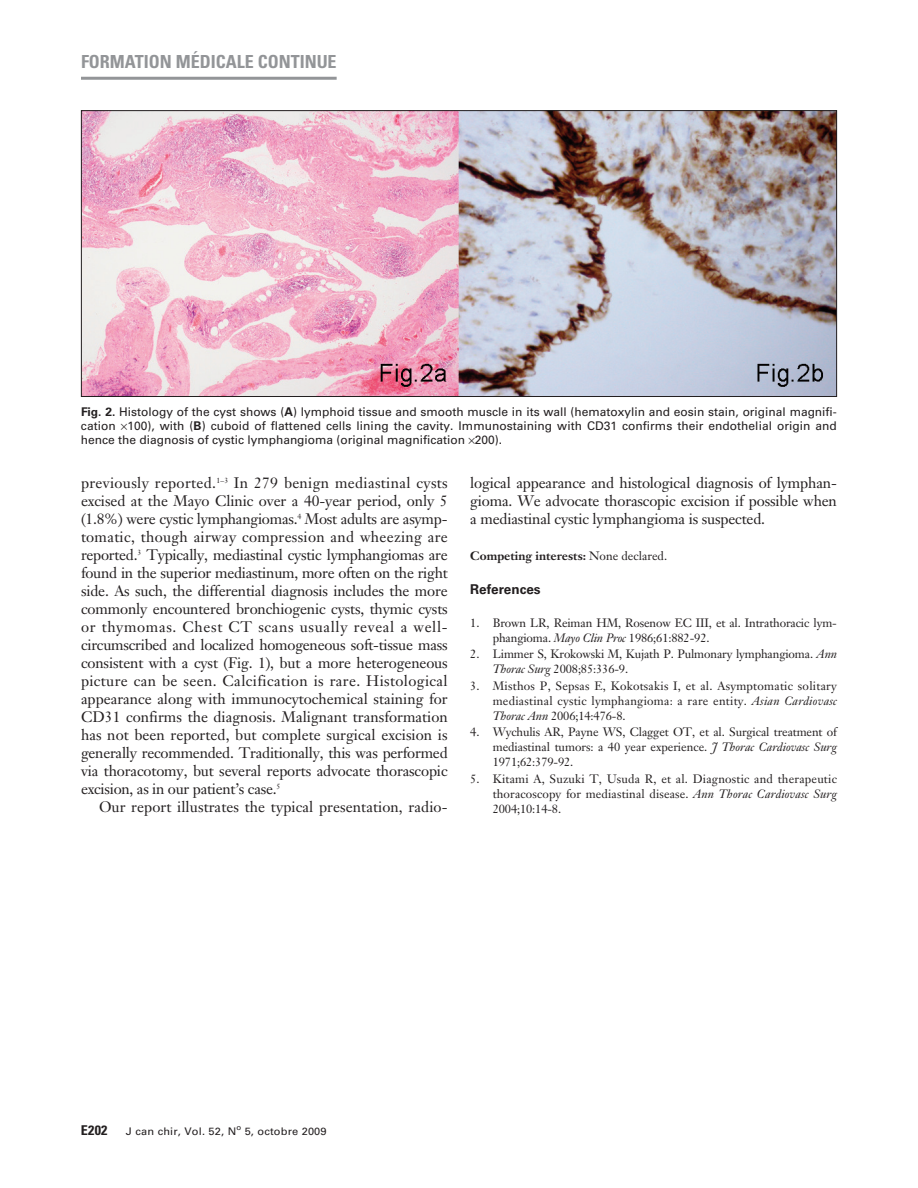
<style>
.page{position:relative;width:918px;height:1188px;background:#fff}
.page>*{position:absolute;margin:0;border:0;box-sizing:border-box;transform-origin:0 0}
.t1{font:700 condensed 18px "Univers";color:#939598}
.t2{font:15px/18px "Janson Text";letter-spacing:-.01em;color:#231f20;text-align:justify}
.t3{font:700 13.5px "Univers";color:#231f20}
.t4{font:700 condensed 13.5px "Univers";color:#231f20;scale:1.05 1}
.t5{font:12px/15px "Janson Text";letter-spacing:-.01em;color:#231f20;text-align:justify}
.t6{font:12px/14.2px "Univers";color:#231f20;text-align:justify}
.t7{font:700 12px "Janson Text";color:#231f20}
.t8{font:10.5px "Univers";letter-spacing:.015em;color:#231f20;scale:1.05 1}
.t9{font:7.5px "Univers";color:#231f20;scale:1.05 1}
.s1{font-weight:700}
.s2{font-weight:400}
.s3{font-style:italic}
</style>
<div class="page">
<hr style="left:81px;top:77px;width:256px;height:3px;background:#939598">
<img style="left:83px;top:112px;width:752px;height:283px">
<p class="t1" style="left:81px;top:55px;width:257px">FORMATION MÉDICALE CONTINUE</p>
<p class="t6" style="left:81px;top:405px;width:757px"><span class="s1">Fig. 2.</span> Histology of the cyst shows (<span class="s1">A</span>) lymphoid tissue and smooth muscle in its wall (hematoxylin and eosin stain, original magnifi&shy;cation 100), with (<span class="s1">B</span>) cuboid of flattened cells lining the cavity. Immunostaining with CD31 confirms their endothelial origin and hence the diagnosis of cystic lymphangioma (original magnification 200).</p>
<p class="t2" style="left:81px;top:476px;width:368px">previously reported.<sup>1–3</sup> In 279 benign mediastinal cysts excised at the Mayo Clinic over a 40-year period, only 5 (1.8%) were cystic lymphangiomas.<sup>4</sup> Most adults are asymp&shy;tomatic, though airway compression and wheezing are reported.<sup>3</sup> Typically, mediastinal cystic lymphangiomas are found in the superior mediastinum, more often on the right side. As such, the differential diagnosis includes the more commonly encountered bronchiogenic cysts, thymic cysts or thymomas. Chest CT scans usually reveal a well&shy;circumscribed and localized homogeneous soft-tissue mass consistent with a cyst (Fig. 1), but a more heterogeneous picture can be seen. Calcification is rare. Histological appearance along with immunocytochemical staining for CD31 confirms the diagnosis. Malignant transformation has not been reported, but complete surgical excision is generally recommended. Traditionally, this was performed via thoracotomy, but several reports advocate thorascopic excision, as in our patient’s case.<sup>5</sup></p>
<p class="t2" style="left:99px;top:800px;width:350px">Our report illustrates the typical presentation, radio -</p>
<p class="t2" style="left:470px;top:476px;width:368px">logical appearance and histological diagnosis of lymphan&shy;gioma. We advocate thorascopic excision if possible when a mediastinal cystic lymphangioma is suspected.</p>
<p class="t7" style="left:470px;top:551px;width:198px">Competing interests: <span class="s2">None declared.</span></p>
<p class="t3" style="left:470px;top:584px;width:72px">References</p>
<p class="t5" style="left:493px;top:616px;width:346px;text-indent:-22px">1. Brown LR, Reiman HM, Rosenow EC III, et al. Intrathoracic lym&shy;phangioma. <span class="s3">Mayo Clin Proc</span> 1986;61:882-92.</p>
<p class="t5" style="left:493px;top:648px;width:346px;text-indent:-22px">2. Limmer S, Krokowski M, Kujath P. Pulmonary lymphangioma. <span class="s3">Ann<br>Thorac Surg</span> 2008;85:336-9.</p>
<p class="t5" style="left:493px;top:679px;width:346px;text-indent:-22px">3. Misthos P, Sepsas E, Kokotsakis I, et al. Asymptomatic solitary media stinal cystic lymphangioma: a rare entity. <span class="s3">Asian Cardiovasc Thorac Ann</span> 2006;14:476-8.</p>
<p class="t5" style="left:493px;top:726px;width:346px;text-indent:-22px">4. Wychulis AR, Payne WS, Clagget OT, et al. Surgical treatment of mediastinal tumors: a 40 year experience. <span class="s3">J Thorac Cardiovasc Surg </span>1971;62:379-92.</p>
<p class="t5" style="left:493px;top:772px;width:346px;text-indent:-22px">5. Kitami A, Suzuki T, Usuda R, et al. Diagnostic and therapeutic thora coscopy for mediastinal disease. <span class="s3">Ann Thorac Cardiovasc Surg </span>2004;10:14-8.</p>
<p class="t4" style="left:81px;top:1126px;width:27px">E202</p>
<p class="t8" style="left:126px;top:1128px;width:107px">J can chir, Vol. 52, N</p>
<p class="t9" style="left:236px;top:1124px;width:6px">o</p>
<p class="t8" style="left:245px;top:1128px;width:80px">5, octobre 2009</p>
</div>
